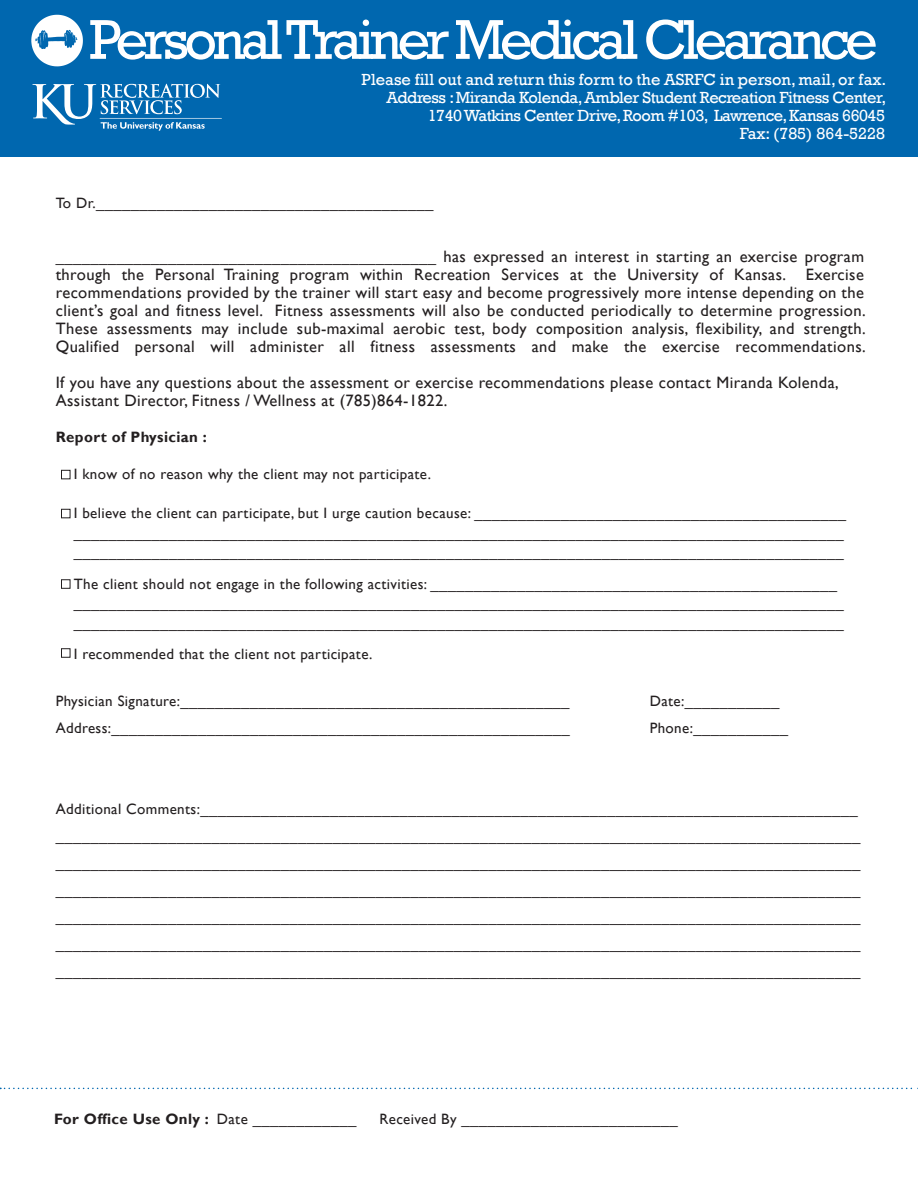
<style>
.page{position:relative;width:918px;height:1188px;background:#fff}
.page>*{position:absolute;margin:0;border:0;box-sizing:border-box;transform-origin:0 0}
.t1{font:57px "Rockwell";letter-spacing:-.08em;color:#fff}
.t2{font:16.5px/18px "Gill Sans";letter-spacing:.025em;color:#231f20;text-align:justify}
.t3{font:16.5px "Rockwell";letter-spacing:-.03em;color:#fff}
.t4{font:16.5px "Rockwell";color:#fff}
.t5{font:15px "Gill Sans";letter-spacing:.025em;color:#231f20}
.t6{font:700 15px "Gill Sans";letter-spacing:.025em;color:#231f20}
.s1{font-size:15px}
.s2{font-weight:400}
</style>
<div class="page">
<div style="left:0;top:0;width:918px;height:157px;background:#0067af"></div>
<svg style="left:31px;top:15px;width:52px;height:51px"></svg>
<div style="left:61px;top:470px;width:9px;height:9px;border:1px solid #231f20"></div>
<div style="left:61px;top:509px;width:9px;height:9px;border:1px solid #231f20"></div>
<div style="left:61px;top:579px;width:9px;height:10px;border:1px solid #231f20"></div>
<div style="left:61px;top:648px;width:9px;height:10px;border:1px solid #231f20"></div>
<svg style="left:0;top:1088px;width:918px;height:1px"></svg>
<svg style="left:32px;top:84px;width:190px;height:47px"></svg>
<p class="t1" style="left:89px;top:7px;width:790px">Personal Trainer Medical Clearance</p>
<p class="t4" style="left:362px;top:70px;width:526px">Please fill out and return this form to the ASRFC in person, mail, or fax.</p>
<p class="t3" style="left:386px;top:88px;width:501px">Address : Miranda Kolenda, Ambler Student Recreation Fitness Center,</p>
<p class="t3" style="left:428px;top:106px;width:459px">1740 Watkins Center Drive, Room #103, Lawrence, Kansas 66045</p>
<p class="t4" style="left:740px;top:124px;width:147px">Fax: (785) 864-5228</p>
<p class="t5" style="left:56px;top:194px;width:379px">To Dr._______________________________________</p>
<p class="t2" style="left:56px;top:248px;width:812px"><span class="s1">____________________________________________</span> has expressed an interest in starting an exercise program through the Personal Training program within Recreation Services at the University of Kansas. Exercise recommendations provided by the trainer will start easy and become progressively more intense depending on the client’s goal and fitness level. Fitness assessments will also be conducted periodically to determine progression.</p>
<p class="t2" style="left:56px;top:320px;width:811px">These assessments may include sub-maximal aerobic test, body composition analysis, flexibility, and strength.</p>
<p class="t2" style="left:56px;top:338px;width:811px">Qualified personal will administer all fitness assessments and make the exercise recommendations.</p>
<p class="t2" style="left:56px;top:374px;width:785px">If you have any questions about the assessment or exercise recommendations please contact Miranda Kolenda,<br>Assistant Director, Fitness / Wellness at (785)864-1822.</p>
<p class="t6" style="left:56px;top:428px;width:153px">Report of Physician :</p>
<p class="t5" style="left:74px;top:465px;width:359px">I know of no reason why the client may not participate.</p>
<p class="t5" style="left:74px;top:504px;width:774px">I believe the client can participate, but I urge caution because: ___________________________________________</p>
<p class="t5" style="left:74px;top:524px;width:771px">_________________________________________________________________________________________</p>
<p class="t5" style="left:74px;top:543px;width:771px">_________________________________________________________________________________________</p>
<p class="t5" style="left:74px;top:575px;width:765px">The client should not engage in the following activities: _______________________________________________</p>
<p class="t5" style="left:74px;top:594px;width:771px">_________________________________________________________________________________________</p>
<p class="t5" style="left:74px;top:614px;width:771px">_________________________________________________________________________________________</p>
<p class="t5" style="left:74px;top:645px;width:300px">I recommended that the client not participate.</p>
<p class="t5" style="left:56px;top:692px;width:515px">Physician Signature:_____________________________________________</p>
<p class="t5" style="left:650px;top:692px;width:131px">Date:___________</p>
<p class="t5" style="left:56px;top:719px;width:516px">Address:_____________________________________________________</p>
<p class="t5" style="left:650px;top:719px;width:140px">Phone:___________</p>
<p class="t5" style="left:56px;top:800px;width:804px">Additional Comments:____________________________________________________________________________</p>
<p class="t5" style="left:56px;top:827px;width:806px">_____________________________________________________________________________________________</p>
<p class="t5" style="left:56px;top:854px;width:806px">_____________________________________________________________________________________________</p>
<p class="t5" style="left:56px;top:881px;width:806px">_____________________________________________________________________________________________</p>
<p class="t5" style="left:56px;top:908px;width:806px">_____________________________________________________________________________________________</p>
<p class="t5" style="left:56px;top:935px;width:806px">_____________________________________________________________________________________________</p>
<p class="t5" style="left:56px;top:962px;width:806px">_____________________________________________________________________________________________</p>
<p class="t6" style="left:54px;top:1110px;width:304px">For Office Use Only : <span class="s2">Date ____________</span></p>
<p class="t5" style="left:379px;top:1110px;width:300px">Received By _________________________</p>
</div>
